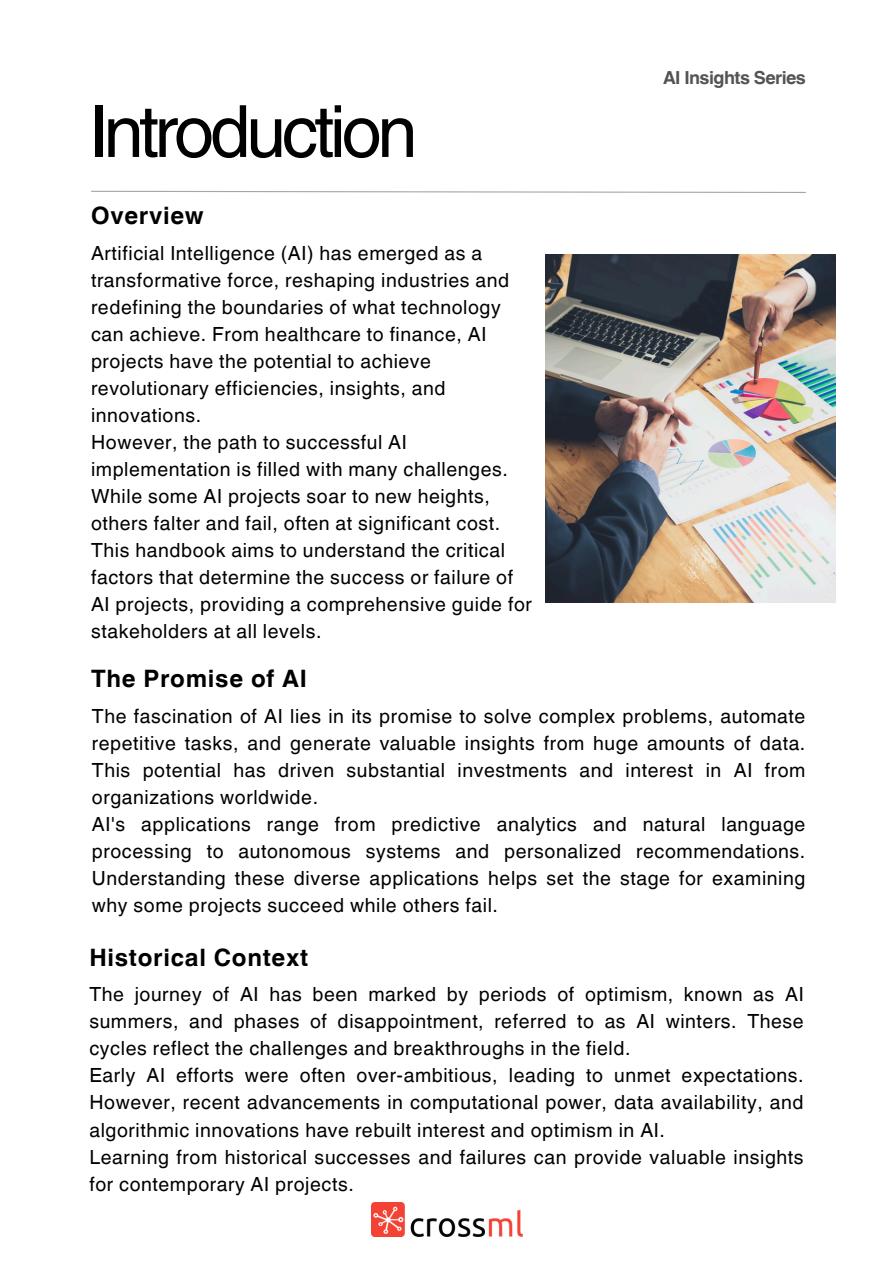
<style>
.page{position:relative;width:894px;height:1264px;background:#fff}
.page>*{position:absolute;margin:0;border:0;box-sizing:border-box;transform-origin:0 0}
.t1{font:72px "Helvetica World";letter-spacing:-.06em;color:#000}
.t2{font:700 24px "Helvetica World";letter-spacing:.03em;color:#000}
.t3{font:19.5px/27px "Helvetica World";letter-spacing:.03em;color:#000;text-align:justify}
.t4{font:700 18px "Helvetica World";letter-spacing:-.03em;color:#545454}
</style>
<div class="page">
<svg style="left:91px;top:190px;width:715px;height:3px"></svg>
<img style="left:371px;top:1202px;width:151px;height:34px">
<img style="left:545px;top:255px;width:290px;height:347px">
<h2 class="t1" style="left:89px;top:89px;width:329px">Introduction</h2>
<p class="t2" style="left:91px;top:196px;width:114px">Overview</p>
<h2 class="t3" style="left:91px;top:239px;width:419px;text-align:left">Artificial Intelligence (AI) has emerged as a transformative force, reshaping industries and redefining the boundaries of what technology can achieve. From healthcare to finance, AI projects have the potential to achieve revolutionary efficiencies, insights, and innovations.</h2>
<p class="t3" style="left:91px;top:428px;width:418px;text-align:left">However, the path to successful AI implementation is filled with many challenges.<br>While some AI projects soar to new heights, others falter and fail, often at significant cost.</p>
<p class="t3" style="left:91px;top:536px;width:442px;text-align:left">This handbook aims to understand the critical factors that determine the success or failure of AI projects, providing a comprehensive guide for stakeholders at all levels.</p>
<p class="t2" style="left:91px;top:659px;width:217px">The Promise of AI</p>
<p class="t4" style="left:663px;top:63px;width:144px">AI Insights Series</p>
<p class="t3" style="left:92px;top:703px;width:714px">The fascination of AI lies in its promise to solve complex problems, automate repetitive tasks, and generate valuable insights from huge amounts of data.<br>This potential has driven substantial investments and interest in AI from organizations worldwide.</p>
<p class="t3" style="left:92px;top:811px;width:714px">AI's applications range from predictive analytics and natural language processing to autonomous systems and personalized recommendations.<br>Understanding these diverse applications helps set the stage for examining why some projects succeed while others fail.</p>
<p class="t2" style="left:89px;top:937px;width:220px">Historical Context</p>
<h2 class="t3" style="left:89px;top:981px;width:715px">The journey of AI has been marked by periods of optimism, known as AI summers, and phases of disappointment, referred to as AI winters. These cycles reflect the challenges and breakthroughs in the field.</h2>
<p class="t3" style="left:89px;top:1062px;width:715px">Early AI efforts were often over-ambitious, leading to unmet expectations.<br>However, recent advancements in computational power, data availability, and algorithmic innovations have rebuilt interest and optimism in AI.</p>
<p class="t3" style="left:89px;top:1143px;width:715px">Learning from historical successes and failures can provide valuable insights for contemporary AI projects.</p>
</div>
